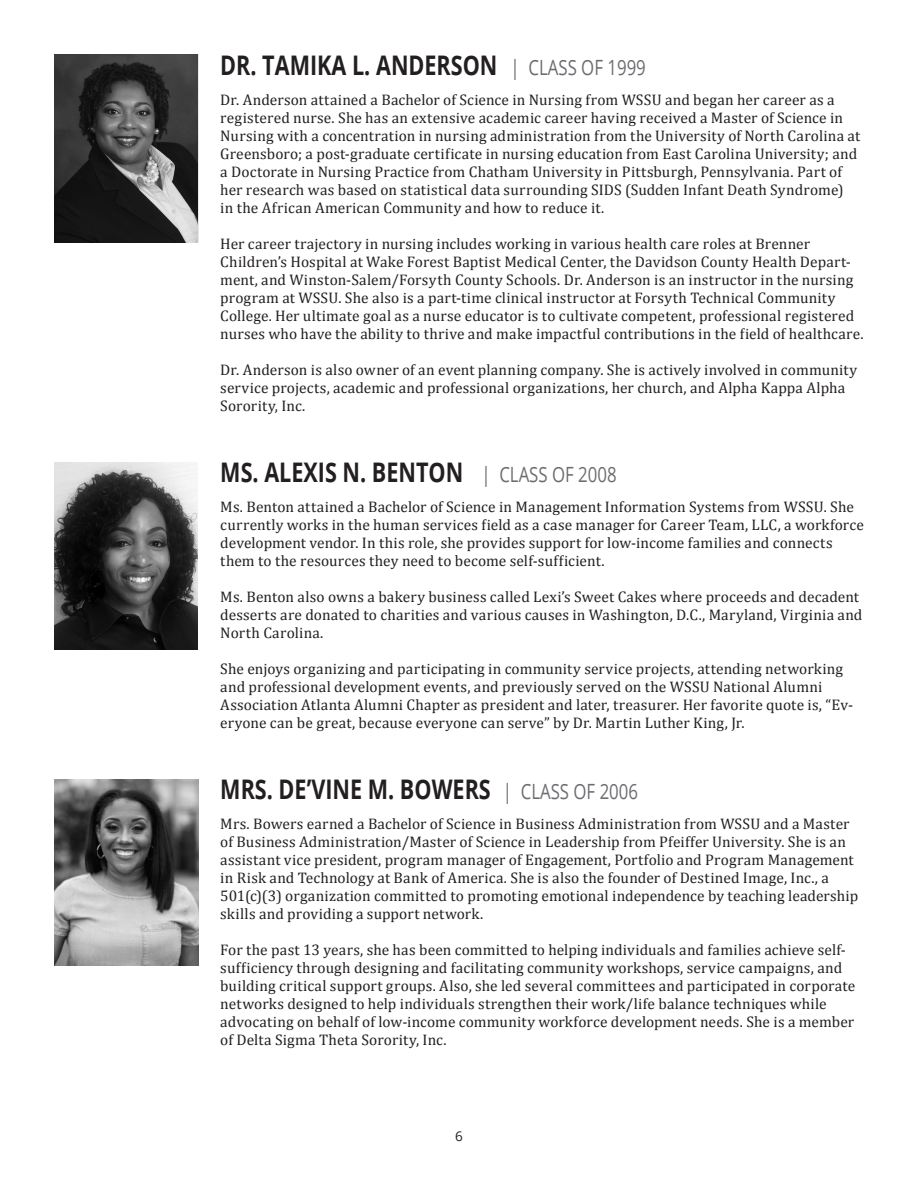
<style>
.page{position:relative;width:918px;height:1188px;background:#fff}
.page>*{position:absolute;margin:0;border:0;box-sizing:border-box;transform-origin:0 0}
.t1{font:700 27px "Open Sans";color:#231f20;scale:.8 1}
.t2{font:15.3px/18px "Cambria";letter-spacing:.01em;color:#231f20}
.t3{font:13.5px "Open Sans";color:#231f20}
.s1{font-weight:400;font-size:21px;color:#6c6d70}
</style>
<div class="page">
<img style="left:55px;top:55px;width:143px;height:187px">
<img style="left:54px;top:780px;width:144px;height:186px">
<img style="left:54px;top:462px;width:144px;height:188px">
<p class="t1" style="left:220px;top:46px;width:533px">DR. TAMIKA L. ANDERSON <span class="s1">| CLASS OF 1999</span></p>
<p class="t2" style="left:220px;top:90px;width:642px">Dr. Anderson attained a Bachelor of Science in Nursing from WSSU and began her career as a registered nurse. She has an extensive academic career having received a Master of Science in Nursing with a concentration in nursing administration from the University of North Carolina at Greensboro; a post-graduate certificate in nursing education from East Carolina University; and a Doctorate in Nursing Practice from Chatham University in Pittsburgh, Pennsylvania. Part of her research was based on statistical data surrounding SIDS (Sudden Infant Death Syndrome)</p>
<p class="t2" style="left:220px;top:198px;width:385px">in the African American Community and how to reduce it.</p>
<p class="t2" style="left:220px;top:234px;width:645px">Her career trajectory in nursing includes working in various health care roles at Brenner Children’s Hospital at Wake Forest Baptist Medical Center, the Davidson County Health Depart&shy;ment, and Winston-Salem/Forsyth County Schools. Dr. Anderson is an instructor in the nursing program at WSSU. She also is a part-time clinical instructor at Forsyth Technical Community College. Her ultimate goal as a nurse educator is to cultivate competent, professional registered nurses who have the ability to thrive and make impactful contributions in the field of healthcare.</p>
<p class="t2" style="left:220px;top:360px;width:639px">Dr. Anderson is also owner of an event planning company. She is actively involved in community service projects, academic and professional organizations, her church, and Alpha Kappa Alpha<br>Sorority, Inc.</p>
<p class="t1" style="left:220px;top:453px;width:497px">MS. ALEXIS N. BENTON <span class="s1">| CLASS OF 2008</span></p>
<p class="t2" style="left:220px;top:497px;width:645px">Ms. Benton attained a Bachelor of Science in Management Information Systems from WSSU. She currently works in the human services field as a case manager for Career Team, LLC, a workforce development vendor. In this role, she provides support for low-income families and connects them to the resources they need to become self-sufficient.</p>
<p class="t2" style="left:220px;top:587px;width:644px">Ms. Benton also owns a bakery business called Lexi’s Sweet Cakes where proceeds and decadent desserts are donated to charities and various causes in Washington, D.C., Maryland, Virginia and<br>North Carolina.</p>
<p class="t2" style="left:220px;top:659px;width:624px">She enjoys organizing and participating in community service projects, attending networking and professional development events, and previously served on the WSSU National Alumni</p>
<p class="t2" style="left:220px;top:695px;width:634px">Association Atlanta Alumni Chapter as president and later, treasurer. Her favorite quote is, “Ev&shy;eryone can be great, because everyone can serve” by Dr. Martin Luther King, Jr.</p>
<p class="t1" style="left:220px;top:770px;width:524px">MRS. DE’VINE M. BOWERS <span class="s1">| CLASS OF 2006</span></p>
<p class="t2" style="left:220px;top:815px;width:639px">Mrs. Bowers earned a Bachelor of Science in Business Administration from WSSU and a Master of Business Administration/Master of Science in Leadership from Pfeiffer University. She is an assistant vice president, program manager of Engagement, Portfolio and Program Management in Risk and Technology at Bank of America. She is also the founder of Destined Image, Inc., a 501(c)(3) organization committed to promoting emotional independence by teaching leadership skills and providing a support network.</p>
<p class="t2" style="left:220px;top:941px;width:637px">For the past 13 years, she has been committed to helping individuals and families achieve self&shy;sufficiency through designing and facilitating community workshops, service campaigns, and building critical support groups. Also, she led several committees and participated in corporate networks designed to help individuals strengthen their work/life balance techniques while advocating on behalf of low-income community workforce development needs. She is a member of Delta Sigma Theta Sorority, Inc.</p>
<p class="t3" style="left:455px;top:1127px;width:9px">6</p>
</div>
